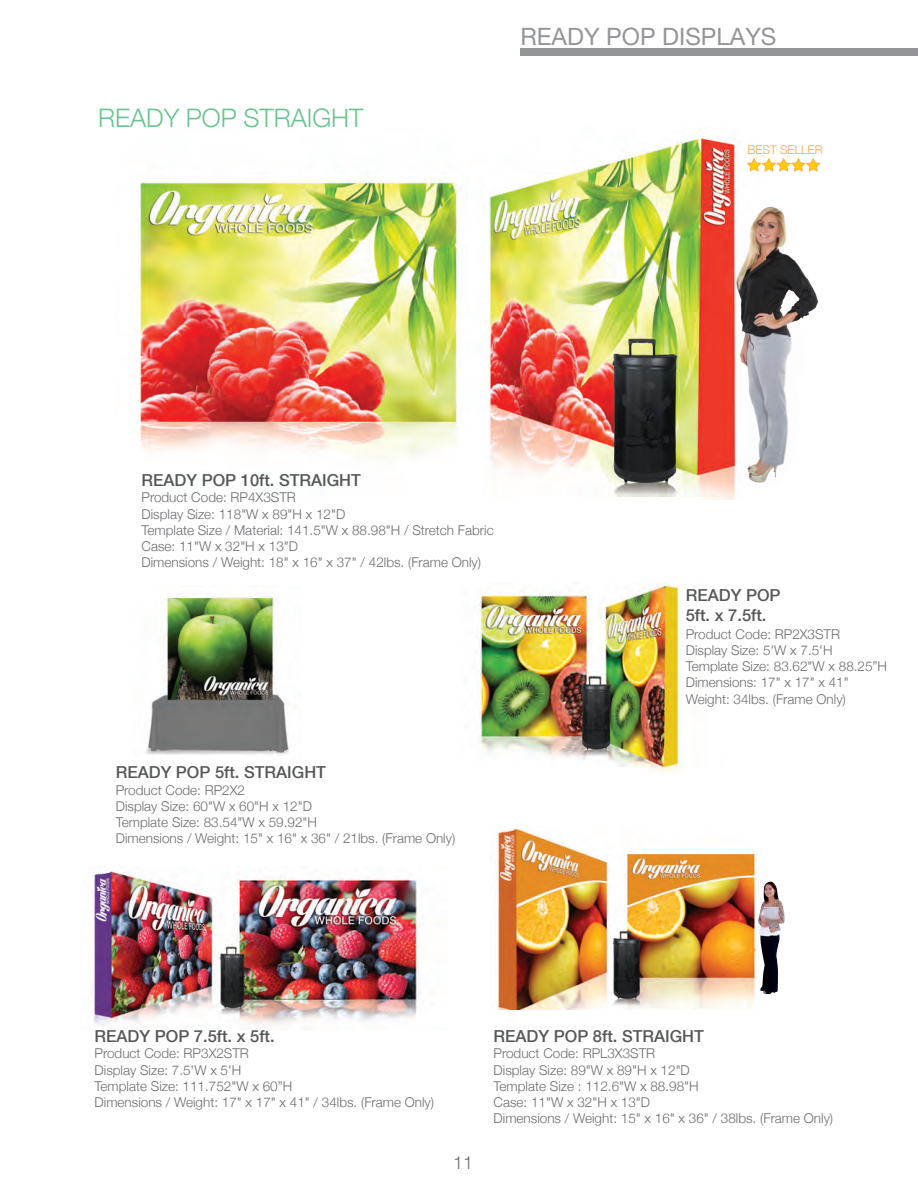
<style>
.page{position:relative;width:918px;height:1188px;background:#fff}
.page>*{position:absolute;margin:0;border:0;box-sizing:border-box;transform-origin:0 0}
.Product_Title_17pt{font:300 25.5px "Helvetica Neue";color:#6bc38f}
.Product_Title_16pt{font:24px "Helvetica Neue LT Pro";color:#939598}
.page{font:300 18px "Helvetica Neue";color:#6c6d70}
.Product_Name_11pt_Me{font:500 16.5px/19.8px "Helvetica Neue";color:#57585a}
.Product_Code__9pt_li{font:300 13.5px "Helvetica Neue";color:#6c6d70}
.best_seller_8pt_cap{font:300 12px "Helvetica Neue";color:#f9a64a}
</style>
<div class="page">
<img style="left:146px;top:595px;width:144px;height:160px">
<img style="left:476px;top:582px;width:205px;height:190px">
<img style="left:91px;top:869px;width:329px;height:156px">
<img style="left:134px;top:132px;width:625px;height:368px">
<img style="left:492px;top:828px;width:266px;height:181px">
<img style="left:758px;top:882px;width:27px;height:112px">
<svg style="left:747px;top:158px;width:73px;height:13px"></svg>
<img style="left:721px;top:195px;width:97px;height:305px">
<div style="left:520px;top:48px;width:398px;height:8px;background:#939598"></div>
<p class="Product_Title_17pt" style="left:98px;top:98px;width:267px">READY POP STRAIGHT</p>
<p class="Product_Title_16pt" style="left:520px;top:22px;width:258px">READY POP DISPLAYS</p>
<p class="best_seller_8pt_cap" style="left:747px;top:140px;width:77px">BEST SELLER</p>
<p class="Product_Name_11pt_Me" style="left:142px;top:470px;width:221px">READY POP 10ft. STRAIGHT</p>
<p class="Product_Code__9pt_li" style="left:142px;top:487px;width:156px">Product Code: RP4X3STR</p>
<p class="Product_Code__9pt_li" style="left:142px;top:503px;width:205px">Display Size: 118"W x 89"H x 12"D</p>
<p class="Product_Code__9pt_li" style="left:142px;top:519px;width:354px">Template Size / Material: 141.5"W x 88.98"H / Stretch Fabric</p>
<p class="Product_Code__9pt_li" style="left:142px;top:535px;width:158px">Case: 11"W x 32"H x 13"D</p>
<p class="Product_Code__9pt_li" style="left:142px;top:551px;width:341px">Dimensions / Weight: 18" x 16" x 37" / 42lbs. (Frame Only)</p>
<p class="Product_Name_11pt_Me" style="left:116px;top:762px;width:212px">READY POP 5ft. STRAIGHT</p>
<p class="Product_Code__9pt_li" style="left:116px;top:779px;width:131px">Product Code: RP2X2</p>
<p class="Product_Code__9pt_li" style="left:116px;top:795px;width:198px">Display Size: 60"W x 60"H x 12"D</p>
<p class="Product_Code__9pt_li" style="left:116px;top:811px;width:203px">Template Size: 83.54"W x 59.92"H</p>
<p class="Product_Code__9pt_li" style="left:116px;top:828px;width:341px">Dimensions / Weight: 15" x 16" x 36" / 21lbs. (Frame Only)</p>
<p class="Product_Name_11pt_Me" style="left:686px;top:585px;width:96px">READY POP<br>5ft. x 7.5ft.</p>
<p class="Product_Code__9pt_li" style="left:686px;top:623px;width:156px">Product Code: RP2X3STR</p>
<p class="Product_Code__9pt_li" style="left:686px;top:639px;width:148px">Display Size: 5'W x 7.5'H</p>
<p class="Product_Code__9pt_li" style="left:686px;top:655px;width:203px">Template Size: 83.62"W x 88.25”H</p>
<p class="Product_Code__9pt_li" style="left:686px;top:672px;width:165px">Dimensions: 17" x 17" x 41"</p>
<p class="Product_Code__9pt_li" style="left:686px;top:688px;width:162px">Weight: 34lbs. (Frame Only)</p>
<p class="Product_Name_11pt_Me" style="left:95px;top:1026px;width:182px">READY POP 7.5ft. x 5ft.</p>
<p class="Product_Code__9pt_li" style="left:95px;top:1043px;width:156px">Product Code: RP3X2STR</p>
<p class="Product_Code__9pt_li" style="left:95px;top:1059px;width:148px">Display Size: 7.5'W x 5'H</p>
<p class="Product_Code__9pt_li" style="left:95px;top:1075px;width:199px">Template Size: 111.752"W x 60”H</p>
<p class="Product_Code__9pt_li" style="left:95px;top:1091px;width:341px">Dimensions / Weight: 17" x 17" x 41" / 34lbs. (Frame Only)</p>
<p class="page" style="left:453px;top:1148px;width:22px">11</p>
<p class="Product_Name_11pt_Me" style="left:494px;top:1026px;width:212px">READY POP 8ft. STRAIGHT</p>
<p class="Product_Code__9pt_li" style="left:494px;top:1043px;width:163px">Product Code: RPL3X3STR</p>
<p class="Product_Code__9pt_li" style="left:494px;top:1059px;width:198px">Display Size: 89"W x 89"H x 12"D</p>
<p class="Product_Code__9pt_li" style="left:494px;top:1075px;width:207px">Template Size : 112.6"W x 88.98"H</p>
<p class="Product_Code__9pt_li" style="left:494px;top:1091px;width:158px">Case: 11"W x 32"H x 13"D</p>
<p class="Product_Code__9pt_li" style="left:494px;top:1108px;width:341px">Dimensions / Weight: 15" x 16" x 36" / 38lbs. (Frame Only)</p>
</div>
